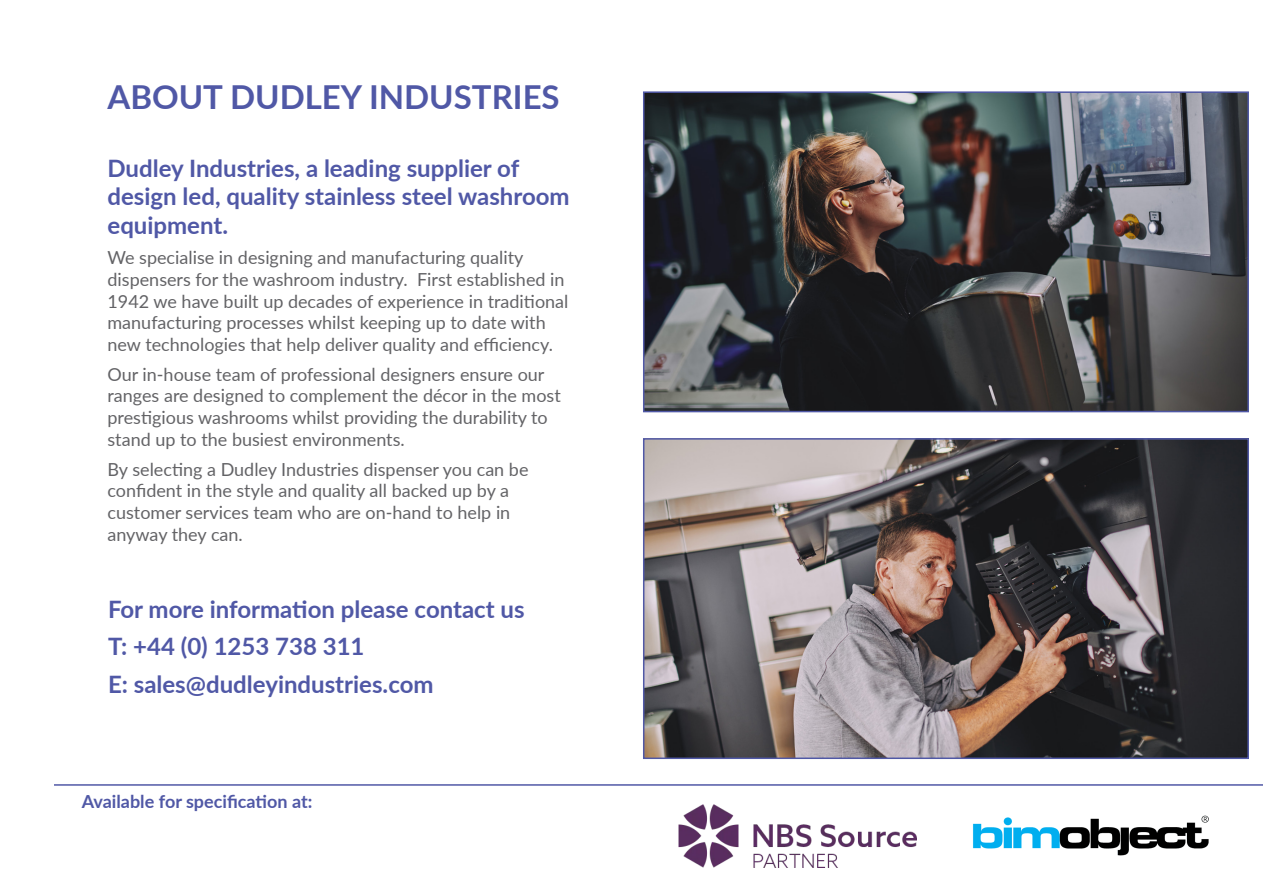
<style>
.page{position:relative;width:1263px;height:893px;background:#fff}
.page>*{position:absolute;margin:0;border:0;box-sizing:border-box;transform-origin:0 0}
.t1{font:700 33px "Lato";color:#5058a6}
.t2{font:700 24px/28.8px "Lato";color:#5058a6}
.t3{font:18px/21.6px "Lato";color:#636366}
.t4{font:700 18px "Lato";color:#5058a6}
</style>
<div class="page">
<hr style="left:54px;top:784px;width:1209px;height:2px;background:#5058a6">
<img style="left:646px;top:94px;width:600px;height:315px">
<div style="left:643px;top:91px;width:606px;height:321px;border:2px solid #5058a6"></div>
<img style="left:646px;top:441px;width:600px;height:315px">
<div style="left:643px;top:438px;width:606px;height:321px;border:2px solid #5058a6"></div>
<img style="left:973px;top:815px;width:236px;height:41px">
<img style="left:679px;top:804px;width:237px;height:63px">
<p class="t1" style="left:108px;top:72px;width:454px">ABOUT DUDLEY INDUSTRIES</p>
<p class="t2" style="left:108px;top:152px;width:464px">Dudley Industries, a leading supplier of design led, quality stainless steel washroom equipment.</p>
<p class="t3" style="left:108px;top:246px;width:462px">We specialise in designing and manufacturing quality dispensers for the washroom industry. First established in 1942 we have built up decades of experience in traditional manufacturing processes whilst keeping up to date with new technologies that help deliver quality and efficiency.</p>
<p class="t3" style="left:108px;top:363px;width:455px">Our in-house team of professional designers ensure our ranges are designed to complement the décor in the most prestigious washrooms whilst providing the durability to stand up to the busiest environments.</p>
<p class="t3" style="left:108px;top:458px;width:422px">By selecting a Dudley Industries dispenser you can be confident in the style and quality all backed up by a customer services team who are on-hand to help in anyway they can.</p>
<p class="t2" style="left:108px;top:594px;width:418px">For more information please contact us</p>
<p class="t2" style="left:108px;top:631px;width:258px">T: +44 (0) 1253 738 311</p>
<p class="t2" style="left:108px;top:668px;width:327px">E: sales@dudleyindustries.com</p>
<p class="t4" style="left:82px;top:788px;width:232px">Available for specification at:</p>
</div>
